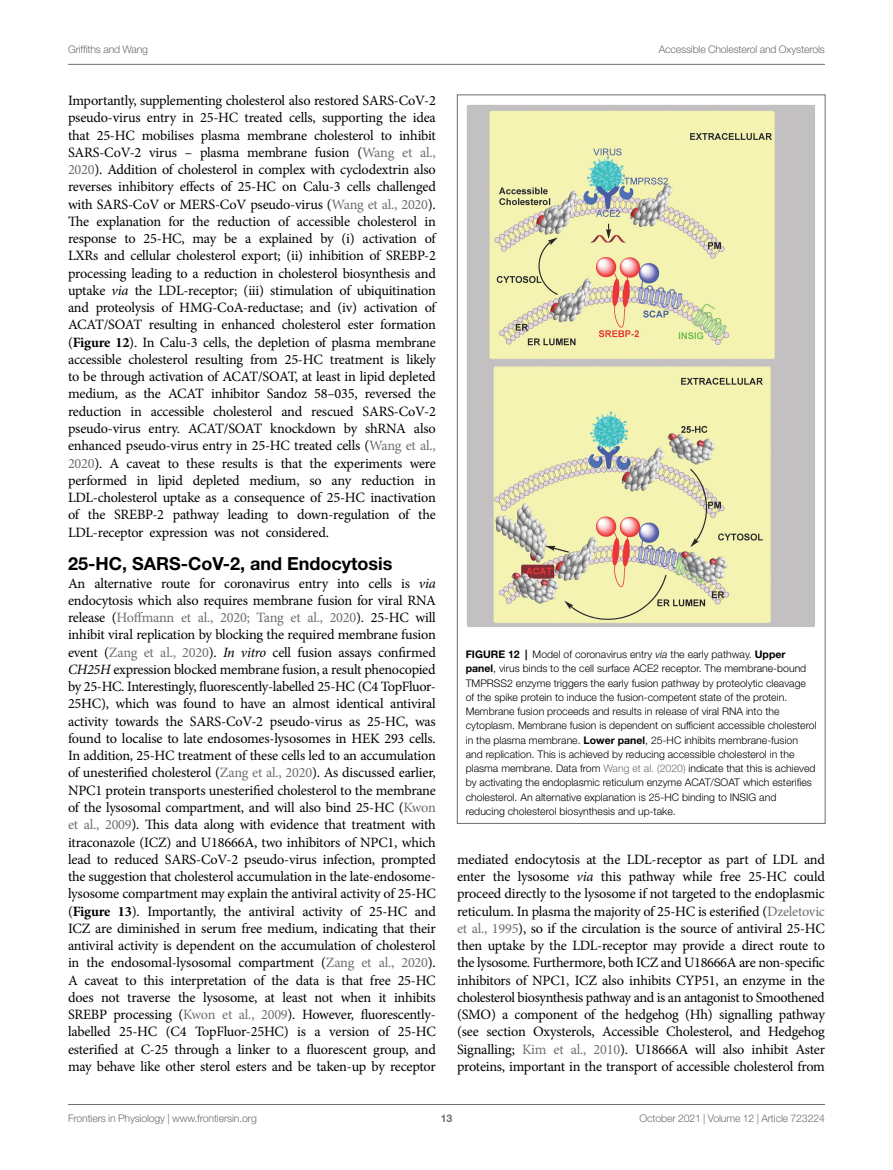
<style>
.page{position:relative;width:893px;height:1170px;background:#fff}
.page>*{position:absolute;margin:0;border:0;box-sizing:border-box;transform-origin:0 0}
.HEAD_2{font:700 18px "Helvetica Neue LT Std";color:#000}
.TEXT_FLUSH{font:14.25px/17.2px "Minion Pro";letter-spacing:-.02em;color:#000;text-align:justify}
.TEXT{font:14.25px/17.2px "Minion Pro";letter-spacing:-.015em;color:#000;text-align:justify}
.FIG_LEG{font:300 10.5px/14.2px "Helvetica Neue LT Std";color:#000}
.t1{font:300 10.5px "Helvetica Neue LT Std";letter-spacing:-.015em;color:#6d6e71}
.t2{font:700 10.5px "Helvetica Neue LT Std";color:#6d6e71}
.s1{color:#6d6e71}
.s2{font-style:italic}
.s3{font-weight:700}
</style>
<div class="page">
<hr style="left:68px;top:64px;width:757px;height:1px;background:#6d6e71">
<hr style="left:68px;top:1104px;width:757px;height:1px;background:#6d6e71">
<img style="left:467px;top:105px;width:348px;height:522px">
<p class="t1" style="left:68px;top:42px;width:82px">Griffiths and Wang</p>
<p class="t1" style="left:659px;top:42px;width:168px">Accessible Cholesterol and Oxysterols</p>
<p class="TEXT" style="left:68px;top:92px;width:369px">Importantly, supplementing cholesterol also restored SARS-CoV-2 pseudo-virus entry in 25-HC treated cells, supporting the idea that 25-HC mobilises plasma membrane cholesterol to inhibit SARS-CoV-2 virus – plasma membrane fusion (<span class="s1">Wang et al., 2020</span>). Addition of cholesterol in complex with cyclodextrin also reverses inhibitory effects of 25-HC on Calu-3 cells challenged with SARS-CoV or MERS-CoV pseudo-virus (<span class="s1">Wang et al., 2020</span>).<br>The explanation for the reduction of accessible cholesterol in response to 25-HC, may be a explained by (i) activation of LXRs and cellular cholesterol export; (ii) inhibition of SREBP-2 processing leading to a reduction in cholesterol biosynthesis and uptake <span class="s2">via</span> the LDL-receptor; (iii) stimulation of ubiquitination and proteolysis of HMG-CoA-reductase; and (iv) activation of ACAT/SOAT resulting in enhanced cholesterol ester formation (<span class="s3">Figure 12</span>). In Calu-3 cells, the depletion of plasma membrane accessible cholesterol resulting from 25-HC treatment is likely to be through activation of ACAT/SOAT, at least in lipid depleted medium, as the ACAT inhibitor Sandoz 58–035, reversed the reduction in accessible cholesterol and rescued SARS-CoV-2 pseudo-virus entry. ACAT/SOAT knockdown by shRNA also enhanced pseudo-virus entry in 25-HC treated cells (<span class="s1">Wang et al., 2020</span>). A caveat to these results is that the experiments were performed in lipid depleted medium, so any reduction in LDL-cholesterol uptake as a consequence of 25-HC inactivation of the SREBP-2 pathway leading to down-regulation of the LDL-receptor expression was not considered.</p>
<p class="HEAD_2" style="left:68px;top:552px;width:326px">25-HC, SARS-CoV-2, and Endocytosis</p>
<p class="TEXT_FLUSH" style="left:68px;top:574px;width:369px">An alternative route for coronavirus entry into cells is <span class="s2">via </span>endocytosis which also requires membrane fusion for viral RNA release (<span class="s1">Hoffmann et al., 2020; Tang et al., 2020</span>). 25-HC will inhibit viral replication by blocking the required membrane fusion event (<span class="s1">Zang et al., 2020</span>). <span class="s2">In vitro</span> cell fusion assays confirmed <span class="s2">CH25H</span> expression blocked membrane fusion, a result phenocopied by 25-HC. Interestingly, fluorescently-labelled 25-HC (C4 TopFluor-25HC), which was found to have an almost identical antiviral activity towards the SARS-CoV-2 pseudo-virus as 25-HC, was found to localise to late endosomes-lysosomes in HEK 293 cells.<br>In addition, 25-HC treatment of these cells led to an accumulation of unesterified cholesterol (<span class="s1">Zang et al., 2020</span>). As discussed earlier, NPC1 protein transports unesterified cholesterol to the membrane of the lysosomal compartment, and will also bind 25-HC (<span class="s1">Kwon et al., 2009</span>). This data along with evidence that treatment with itraconazole (ICZ) and U18666A, two inhibitors of NPC1, which lead to reduced SARS-CoV-2 pseudo-virus infection, prompted the suggestion that cholesterol accumulation in the late-endosome&shy;lysosome compartment may explain the antiviral activity of 25-HC (<span class="s3">Figure 13</span>). Importantly, the antiviral activity of 25-HC and ICZ are diminished in serum free medium, indicating that their antiviral activity is dependent on the accumulation of cholesterol in the endosomal-lysosomal compartment (<span class="s1">Zang et al., 2020</span>).<br>A caveat to this interpretation of the data is that free 25-HC does not traverse the lysosome, at least not when it inhibits SREBP processing (<span class="s1">Kwon et al., 2009</span>). However, fluorescently&shy;labelled 25-HC (C4 TopFluor-25HC) is a version of 25-HC esterified at C-25 through a linker to a fluorescent group, and may behave like other sterol esters and be taken-up by receptor</p>
<p class="FIG_LEG" style="left:466px;top:647px;width:352px"><span class="s3">FIGURE 12 |</span> Model of coronavirus entry <span class="s2">via</span> the early pathway. <span class="s3">Upper panel</span>, virus binds to the cell surface ACE2 receptor. The membrane-bound TMPRSS2 enzyme triggers the early fusion pathway by proteolytic cleavage of the spike protein to induce the fusion-competent state of the protein.<br>Membrane fusion proceeds and results in release of viral RNA into the cytoplasm. Membrane fusion is dependent on sufficient accessible cholesterol in the plasma membrane. <span class="s3">Lower panel</span>, 25-HC inhibits membrane-fusion and replication. This is achieved by reducing accessible cholesterol in the plasma membrane. Data from <span class="s1">Wang et al. (2020)</span> indicate that this is achieved by activating the endoplasmic reticulum enzyme ACAT/SOAT which esterifies cholesterol. An alternative explanation is 25-HC binding to INSIG and reducing cholesterol biosynthesis and up-take.</p>
<p class="TEXT_FLUSH" style="left:457px;top:850px;width:369px">mediated endocytosis at the LDL-receptor as part of LDL and enter the lysosome <span class="s2">via</span> this pathway while free 25-HC could proceed directly to the lysosome if not targeted to the endoplasmic reticulum. In plasma the majority of 25-HC is esterified (<span class="s1">Dzeletovic et al., 1995</span>), so if the circulation is the source of antiviral 25-HC then uptake by the LDL-receptor may provide a direct route to the lysosome. Furthermore, both ICZ and U18666A are non-specific inhibitors of NPC1, ICZ also inhibits CYP51, an enzyme in the cholesterol biosynthesis pathway and is an antagonist to Smoothened (SMO) a component of the hedgehog (Hh) signalling pathway (see section Oxysterols, Accessible Cholesterol, and Hedgehog Signalling; <span class="s1">Kim et al., 2010</span>). U18666A will also inhibit Aster proteins, important in the transport of accessible cholesterol from</p>
<p class="t1" style="left:68px;top:1111px;width:190px">Frontiers in Physiology | www.frontiersin.org</p>
<p class="t2" style="left:441px;top:1111px;width:13px">13</p>
<p class="t1" style="left:640px;top:1111px;width:187px">October 2021 | Volume 12 | Article 723224</p>
</div>
